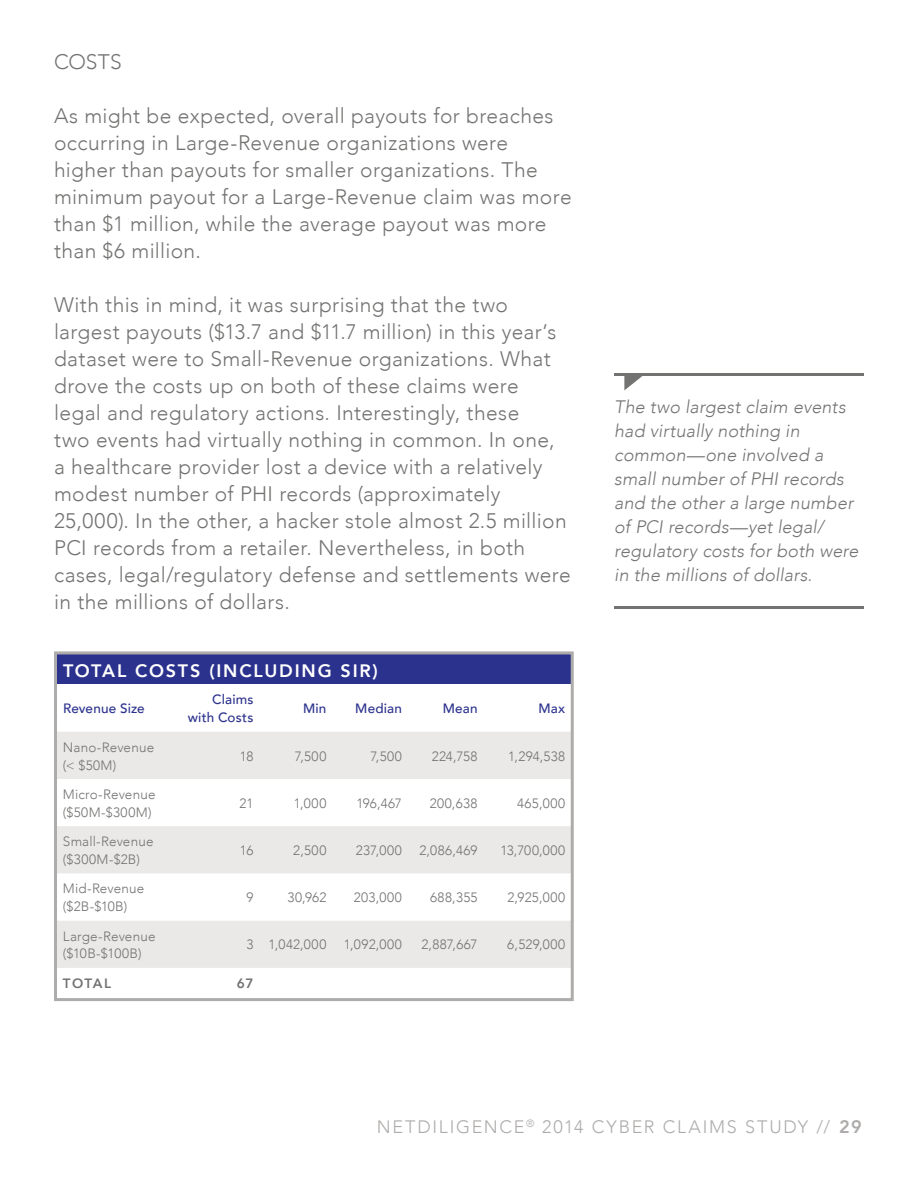
<style>
.page{position:relative;width:918px;height:1188px;background:#fff}
.page>*{position:absolute;margin:0;border:0;box-sizing:border-box;transform-origin:0 0}
.Body_Copy{font:300 21px/27px "Avenir";letter-spacing:.02em;color:#737472}
.Note{font:italic 300 18px/24px "Avenir";letter-spacing:.01em;color:#737472}
.t1{font:300 18px "Avenir";letter-spacing:.095em;color:#aeacab}
.Body_Copy-2{font:800 18px "Avenir";letter-spacing:.1em;color:#fff}
.Body_Copy-3{font:300 13.5px/18px "Avenir";letter-spacing:.015em;color:#737472}
.Body_Copy-4{font:500 13.5px/18px "Avenir";letter-spacing:.015em;color:#2b328d;text-align:right}
.Body_Copy-5{font:800 13.5px "Avenir";letter-spacing:.095em;color:#737472}
.s1{font-weight:800}
</style>
<div class="page">
<hr style="left:614px;top:373px;width:250px;height:3px;background:#737472">
<hr style="left:614px;top:606px;width:250px;height:3px;background:#737472">
<svg style="left:624px;top:376px;width:18px;height:14px"></svg>
<div style="left:57px;top:654px;width:514px;height:30px;background:#2b328d"></div>
<svg style="left:58px;top:732px;width:512px;height:236px;fill:#eae9e8"></svg>
<div style="left:54px;top:651px;width:520px;height:350px;border:3px solid #aeacab"></div>
<p class="Body_Copy" style="left:54px;top:48px;width:69px">COSTS</p>
<p class="Body_Copy" style="left:54px;top:102px;width:519px">As might be expected, overall payouts for breaches occurring in Large-Revenue organizations were higher than payouts for smaller organizations. The minimum payout for a Large-Revenue claim was more than $1 million, while the average payout was more than $6 million.</p>
<p class="Body_Copy" style="left:54px;top:291px;width:518px">With this in mind, it was surprising that the two largest payouts ($13.7 and $11.7 million) in this year’s dataset were to Small-Revenue organizations. What drove the costs up on both of these claims were legal and regulatory actions. Interestingly, these<br>two events had virtually nothing in common. In one,<br>a healthcare provider lost a device with a relatively modest number of PHI records (approximately 25,000). In the other, a hacker stole almost 2.5 million PCI records from a retailer. Nevertheless, in both cases, legal/regulatory defense and settlements were in the millions of dollars.</p>
<p class="Body_Copy-2" style="left:63px;top:654px;width:316px">TOTAL COSTS (INCLUDING SIR)</p>
<p class="Body_Copy-4" style="left:63px;top:699px;width:83px">Revenue Size</p>
<p class="Body_Copy-4" style="left:188px;top:690px;width:67px">Claims with Costs</p>
<p class="Body_Copy-4" style="left:303px;top:699px;width:25px">Min</p>
<p class="Body_Copy-4" style="left:355px;top:699px;width:48px">Median</p>
<p class="Body_Copy-4" style="left:443px;top:699px;width:36px">Mean</p>
<p class="Body_Copy-4" style="left:539px;top:699px;width:28px">Max</p>
<p class="Body_Copy-3" style="left:63px;top:738px;width:93px">Nano-Revenue (&lt; $50M)</p>
<p class="Body_Copy-3" style="left:240px;top:747px;width:15px">18</p>
<p class="Body_Copy-3" style="left:295px;top:747px;width:33px">7,500</p>
<p class="Body_Copy-3" style="left:370px;top:747px;width:33px">7,500</p>
<p class="Body_Copy-3" style="left:432px;top:747px;width:47px">224,758</p>
<p class="Body_Copy-3" style="left:508px;top:747px;width:59px">1,294,538</p>
<p class="Body_Copy-3" style="left:63px;top:785px;width:94px">Micro-Revenue ($50M-$300M)</p>
<p class="Body_Copy-3" style="left:240px;top:794px;width:15px">21</p>
<p class="Body_Copy-3" style="left:294px;top:794px;width:34px">1,000</p>
<p class="Body_Copy-3" style="left:356px;top:794px;width:47px">196,467</p>
<p class="Body_Copy-3" style="left:430px;top:794px;width:49px">200,638</p>
<p class="Body_Copy-3" style="left:517px;top:794px;width:50px">465,000</p>
<p class="Body_Copy-3" style="left:63px;top:832px;width:92px">Small-Revenue ($300M-$2B)</p>
<p class="Body_Copy-3" style="left:240px;top:841px;width:15px">16</p>
<p class="Body_Copy-3" style="left:293px;top:841px;width:35px">2,500</p>
<p class="Body_Copy-3" style="left:356px;top:841px;width:48px">237,000</p>
<p class="Body_Copy-3" style="left:419px;top:841px;width:60px">2,086,469</p>
<p class="Body_Copy-3" style="left:500px;top:841px;width:66px">13,700,000</p>
<p class="Body_Copy-3" style="left:63px;top:880px;width:83px">Mid-Revenue ($2B-$10B)</p>
<p class="Body_Copy-3" style="left:246px;top:889px;width:9px">9</p>
<p class="Body_Copy-3" style="left:288px;top:889px;width:40px">30,962</p>
<p class="Body_Copy-3" style="left:354px;top:889px;width:50px">203,000</p>
<p class="Body_Copy-3" style="left:430px;top:889px;width:49px">688,355</p>
<p class="Body_Copy-3" style="left:507px;top:889px;width:59px">2,925,000</p>
<p class="Body_Copy-3" style="left:63px;top:927px;width:94px">Large-Revenue ($10B-$100B)</p>
<p class="Body_Copy-3" style="left:246px;top:936px;width:9px">3</p>
<p class="Body_Copy-3" style="left:269px;top:936px;width:59px">1,042,000</p>
<p class="Body_Copy-3" style="left:344px;top:936px;width:60px">1,092,000</p>
<p class="Body_Copy-3" style="left:422px;top:936px;width:58px">2,887,667</p>
<p class="Body_Copy-3" style="left:507px;top:936px;width:60px">6,529,000</p>
<p class="Body_Copy-5" style="left:63px;top:971px;width:50px">TOTAL</p>
<p class="Body_Copy-5" style="left:237px;top:971px;width:18px">67</p>
<p class="Note" style="left:614px;top:395px;width:246px">The two largest claim events had virtually nothing in common—one involved a small number of PHI records and the other a large number of PCI records—yet legal/ regulatory costs for both were in the millions of dollars.</p>
<p class="t1" style="left:377px;top:1116px;width:487px">NETDILIGENCE<sup>®</sup> 2014 CYBER CLAIMS STUDY // <span class="s1">29</span></p>
</div>
